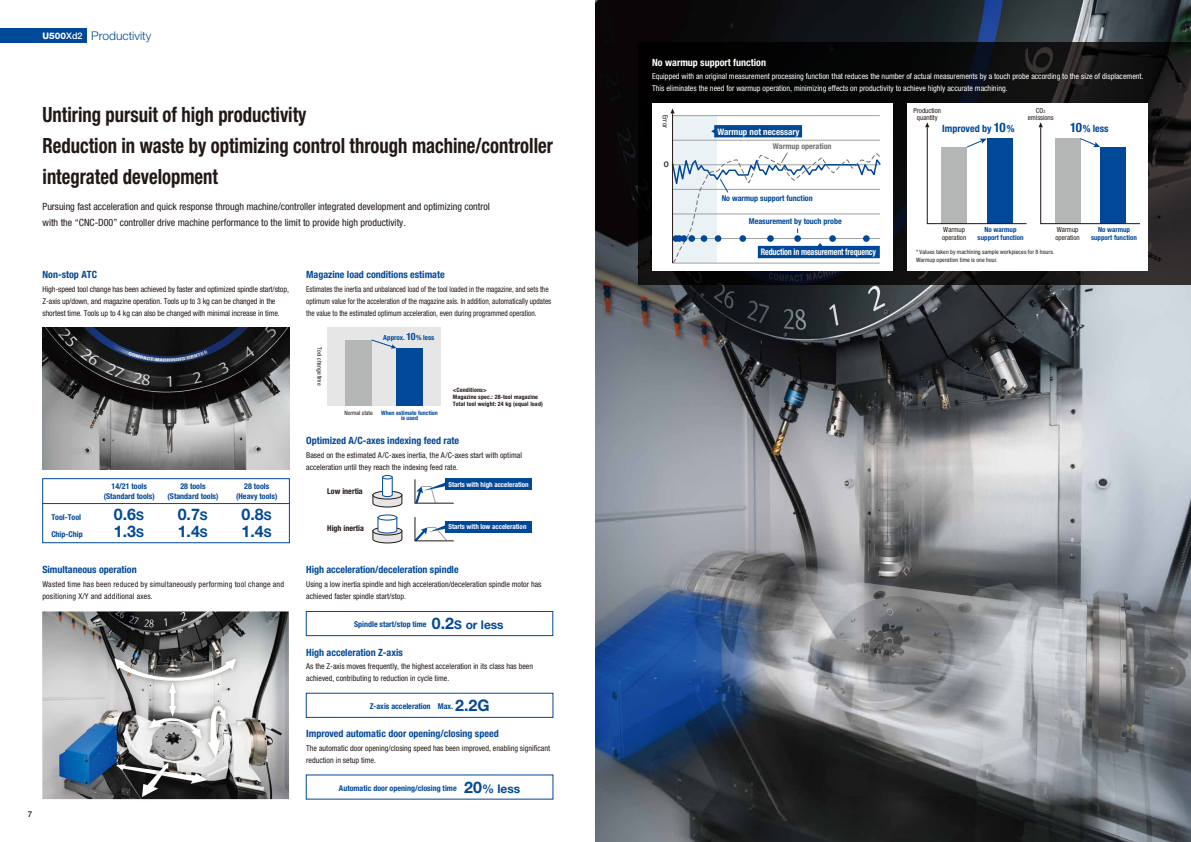
<style>
.page{position:relative;width:1191px;height:842px;background:#fff}
.page>*{position:absolute;margin:0;border:0;box-sizing:border-box;transform-origin:0 0}
.t1{font:700 condensed 21px/31px "Helvetica Neue LT Pro";color:#221815;scale:.89 1}
.t2{font:700 16px/17.5px "Helvetica Neue LT Pro";color:#004898}
.t3{font:300 12px "Helvetica Neue LT Pro";color:#004898}
.t4{font:700 condensed 10px "Helvetica Neue LT Pro";color:#004898}
.t5{font:condensed 10px/16px "Helvetica Neue LT Pro";color:#221815}
.t6{font:700 condensed 10px "Helvetica Neue LT Pro";color:#fff}
.t7{font:700 condensed 9px "Helvetica Neue LT Pro";letter-spacing:-.015em;color:#fff;scale:.89 1}
.t8{font:700 condensed 9px "Helvetica Neue LT Pro";letter-spacing:-.015em;color:#fff}
.t9{font:condensed 8px/12px "Helvetica Neue LT Pro";color:#221815}
.t10{font:condensed 8px/12px "Helvetica Neue LT Pro";color:#fff}
.t11{font:700 condensed 8px/9.6px "Helvetica Neue LT Pro";color:#004898;text-align:center}
.t12{font:condensed 8px/12px "Helvetica Neue LT Pro";color:#221815;scale:.91 1}
.t13{font:condensed 8px/12px "Helvetica Neue LT Pro";letter-spacing:.02em;color:#221815}
.t14{font:700 condensed 8px "Helvetica Neue LT Pro";color:#221815}
.t15{font:700 condensed 8px "Helvetica Neue LT Pro";color:#727171}
.t16{font:500 8px "Helvetica Neue";color:#221815}
.t17{font:condensed 7px/8px "Helvetica Neue LT Pro";color:#221815}
.t18{font:700 condensed 7px/8px "Helvetica Neue LT Pro";color:#004898;text-align:center}
.t19{font:700 condensed 7px "Helvetica Neue LT Pro";color:#fff}
.t20{font:7px "Hira Kaku Pro W6";color:#221815}
.t21{font:condensed 6px/8px "Helvetica Neue LT Pro";letter-spacing:.015em;color:#221815}
.t22{font:700 condensed 6px/7px "Helvetica Neue LT Pro";letter-spacing:.02em;color:#221815}
.t23{font:700 condensed 6px/5.2px "Helvetica Neue LT Pro";color:#004898;text-align:center}
.s1{font-weight:800;font-size:9px;color:#fff}
.s2{font-family:"Helvetica Neue";font-weight:500;font-size:9px;color:#fff}
.s3{font-size:12px}
.s4{font-size:10px}
.s5{font-stretch:normal;font-size:16px}
.s6{font-stretch:normal;font-size:12px}
.s7{font-size:4.1px}
.s8{font-size:13px}
</style>
<div class="page">
<img style="left:595px;top:0;width:596px;height:842px">
<img style="left:43px;top:327px;width:246px;height:142px">
<div style="left:42px;top:478px;width:248px;height:65px;border:1px solid #004898"></div>
<hr style="left:43px;top:503px;width:246px;height:1px;background:#004898">
<div style="left:0;top:28px;width:87px;height:15px;background:#004898"></div>
<img style="left:42px;top:611px;width:247px;height:188px">
<img style="left:106px;top:650px;width:138px;height:39px">
<img style="left:108px;top:756px;width:6px;height:36px">
<img style="left:134px;top:797px;width:43px;height:3px">
<svg style="left:114px;top:658px;width:122px;height:139px"></svg>
<div style="left:306px;top:611px;width:247px;height:25px;border:1px solid #004898"></div>
<div style="left:327px;top:327px;width:114px;height:79px;background:#e6e6e6"></div>
<div style="left:345px;top:340px;width:26px;height:66px;background:#b5b6b6"></div>
<div style="left:396px;top:348px;width:26px;height:58px;background:#004898"></div>
<svg style="left:371px;top:339px;width:25px;height:10px"></svg>
<div style="left:306px;top:693px;width:247px;height:25px;border:1px solid #004898"></div>
<div style="left:445px;top:521px;width:87px;height:11px;background:#004898"></div>
<svg style="left:414px;top:517px;width:40px;height:25px"></svg>
<div style="left:445px;top:478px;width:87px;height:12px;background:#004898"></div>
<svg style="left:414px;top:479px;width:40px;height:25px"></svg>
<svg style="left:372px;top:477px;width:30px;height:30px"></svg>
<div style="left:382px;top:475px;width:10px;height:4px;border:1px solid #004898;border-radius:50%"></div>
<svg style="left:372px;top:517px;width:30px;height:26px"></svg>
<div style="left:378px;top:515px;width:19px;height:5px;background:#fff;border-radius:50%"></div>
<div style="left:378px;top:515px;width:19px;height:5px;border:1px solid #004898;border-radius:50%"></div>
<svg style="left:638px;top:43px;width:553px;height:242px;fill:#0a0b0c"></svg>
<div style="left:907px;top:104px;width:241px;height:167px;background:#fff"></div>
<svg style="left:1038px;top:122px;width:102px;height:102px"></svg>
<svg style="left:925px;top:122px;width:102px;height:102px"></svg>
<div style="left:652px;top:104px;width:240px;height:167px;background:#fff"></div>
<div style="left:672px;top:116px;width:44px;height:147px;background:#eaf2f6"></div>
<hr style="left:672px;top:115px;width:208px;height:1px;background:#9fa0a0">
<hr style="left:672px;top:140px;width:208px;height:1px;background:#9fa0a0">
<hr style="left:672px;top:113px;width:1px;height:150px;background:#221815">
<svg style="left:670px;top:108px;width:4px;height:5px"></svg>
<svg style="left:711px;top:125px;width:91px;height:12px"></svg>
<svg style="left:671px;top:152px;width:210px;height:112px"></svg>
<h3 class="t3" style="left:43px;top:28px;width:110px"><span class="s1">U500</span><span class="s2">Xd2</span> Productivity</h3>
<h1 class="t1" style="left:43px;top:99px;width:575px">Untiring pursuit of high productivity<br>Reduction in waste by optimizing control through machine/controller integrated development</h1>
<p class="t5" style="left:43px;top:199px;width:449px">Pursuing fast acceleration and quick response through machine/controller integrated development and optimizing control with the “CNC-D00” controller drive machine performance to the limit to provide high productivity.</p>
<p class="t4" style="left:43px;top:268px;width:56px">Non-stop ATC</p>
<p class="t9" style="left:43px;top:283px;width:248px">High-speed tool change has been achieved by faster and optimized spindle start/stop,<br>Z-axis up/down, and magazine operation. Tools up to 3 kg can be changed in the shortest time. Tools up to 4 kg can also be changed with minimal increase in time.</p>
<p class="t11" style="left:104px;top:481px;width:53px">14/21 tools (Standard tools)</p>
<p class="t11" style="left:167px;top:481px;width:53px">28 tools (Standard tools)</p>
<p class="t11" style="left:236px;top:481px;width:43px">28 tools (Heavy tools)</p>
<p class="t11" style="left:51px;top:512px;width:31px">Tool-Tool</p>
<h2 class="t2" style="left:114px;top:505px;width:32px">0.6<span class="s3">S</span></h2>
<p class="t11" style="left:51px;top:529px;width:33px">Chip-Chip</p>
<h2 class="t2" style="left:114px;top:522px;width:32px">1.3<span class="s3">S</span></h2>
<h2 class="t2" style="left:178px;top:505px;width:32px">0.7<span class="s3">S<br></span>1.4<span class="s3">S</span></h2>
<h2 class="t2" style="left:241px;top:505px;width:32px">0.8<span class="s3">S<br></span>1.4<span class="s3">S</span></h2>
<p class="t4" style="left:42px;top:564px;width:96px">Simultaneous operation</p>
<p class="t13" style="left:42px;top:578px;width:243px">Wasted time has been reduced by simultaneously performing tool change and positioning X/Y and additional axes.</p>
<p class="t16" style="left:28px;top:808px;width:6px">7</p>
<p class="t4" style="left:306px;top:268px;width:140px">Magazine load conditions estimate</p>
<p class="t12" style="left:306px;top:283px;width:271px">Estimates the inertia and unbalanced load of the tool loaded in the magazine, and sets the optimum value for the acceleration of the magazine axis. In addition, automatically updates the value to the estimated optimum acceleration, even during programmed operation.</p>
<p class="t21" style="left:323px;top:347px;width:40px;rotate:90deg">Tool change time</p>
<p class="t18" style="left:383px;top:333px;width:53px">Approx. <span class="s4">10</span>% less</p>
<p class="t21" style="left:344px;top:409px;width:30px">Normal state</p>
<p class="t23" style="left:381px;top:410px;width:58px">When estimate function is used</p>
<p class="t22" style="left:453px;top:386px;width:92px">&lt;Conditions&gt;<br>Magazine spec.: 28-tool magazine<br>Total tool weight: 24 kg (equal load)</p>
<p class="t4" style="left:306px;top:434px;width:154px">Optimized A/C-axes indexing feed rate</p>
<p class="t9" style="left:306px;top:449px;width:217px">Based on the estimated A/C-axes inertia, the A/C-axes start with optimal acceleration until they reach the indexing feed rate.</p>
<p class="t14" style="left:327px;top:486px;width:37px">Low inertia</p>
<p class="t14" style="left:327px;top:524px;width:38px">High inertia</p>
<p class="t19" style="left:448px;top:480px;width:82px">Starts with high acceleration</p>
<p class="t19" style="left:448px;top:523px;width:80px">Starts with low acceleration</p>
<p class="t4" style="left:306px;top:564px;width:154px">High acceleration/deceleration spindle</p>
<p class="t9" style="left:306px;top:578px;width:237px">Using a low inertia spindle and high acceleration/deceleration spindle motor has achieved faster spindle start/stop.</p>
<p class="t11" style="left:354px;top:619px;width:151px">Spindle start/stop time <span class="s5">0.2</span><span class="s6">S or less</span></p>
<p class="t4" style="left:306px;top:646px;width:98px">High acceleration Z-axis</p>
<p class="t9" style="left:306px;top:660px;width:228px">As the Z-axis moves frequently, the highest acceleration in its class has been achieved, contributing to reduction in cycle time.</p>
<p class="t11" style="left:370px;top:701px;width:121px">Z-axis acceleration Max. <span class="s5">2.2G</span></p>
<p class="t4" style="left:306px;top:728px;width:194px">Improved automatic door opening/closing speed</p>
<p class="t9" style="left:306px;top:742px;width:245px">The automatic door opening/closing speed has been improved, enabling significant reduction in setup time.</p>
<p class="t11" style="left:339px;top:783px;width:183px">Automatic door opening/closing time <span class="s5">20</span><span class="s6">% less</span></p>
<p class="t6" style="left:652px;top:56px;width:115px">No warmup support function</p>
<p class="t10" style="left:652px;top:70px;width:493px">Equipped with an original measurement processing function that reduces the number of actual measurements by a touch probe according to the size of displacement.<br>This eliminates the need for warmup operation, minimizing effects on productivity to achieve highly accurate machining.</p>
<p class="t17" style="left:669px;top:115px;width:14px;rotate:90deg">Error</p>
<p class="t20" style="left:664px;top:158px;width:6px">0</p>
<p class="t8" style="left:717px;top:126px;width:84px">Warmup not necessary</p>
<p class="t15" style="left:773px;top:141px;width:60px">Warmup operation</p>
<p class="t11" style="left:721px;top:193px;width:93px">No warmup support function</p>
<p class="t11" style="left:748px;top:216px;width:94px">Measurement by touch probe</p>
<p class="t7" style="left:761px;top:247px;width:131px">Reduction in measurement frequency</p>
<p class="t17" style="left:1027px;top:107px;width:27px;line-height:7px;text-align:center">CO<span class="s7">2 </span>emissions</p>
<p class="t17" style="left:913px;top:107px;width:29px;line-height:7px;text-align:center">Production quantity</p>
<p class="t4" style="left:942px;top:123px;width:74px">Improved by <span class="s8">10</span>%</p>
<p class="t4" style="left:1070px;top:123px;width:40px"><span class="s8">10</span>% less</p>
<p class="t17" style="left:942px;top:226px;width:26px">Warmup operation</p>
<p class="t18" style="left:977px;top:226px;width:47px">No warmup support function</p>
<p class="t17" style="left:1055px;top:226px;width:26px">Warmup operation</p>
<p class="t18" style="left:1091px;top:226px;width:47px">No warmup support function</p>
<p class="t21" style="left:916px;top:248px;width:140px">* Values taken by machining sample workpieces for 8 hours.<br>Warmup operation time is one hour.</p>
</div>
